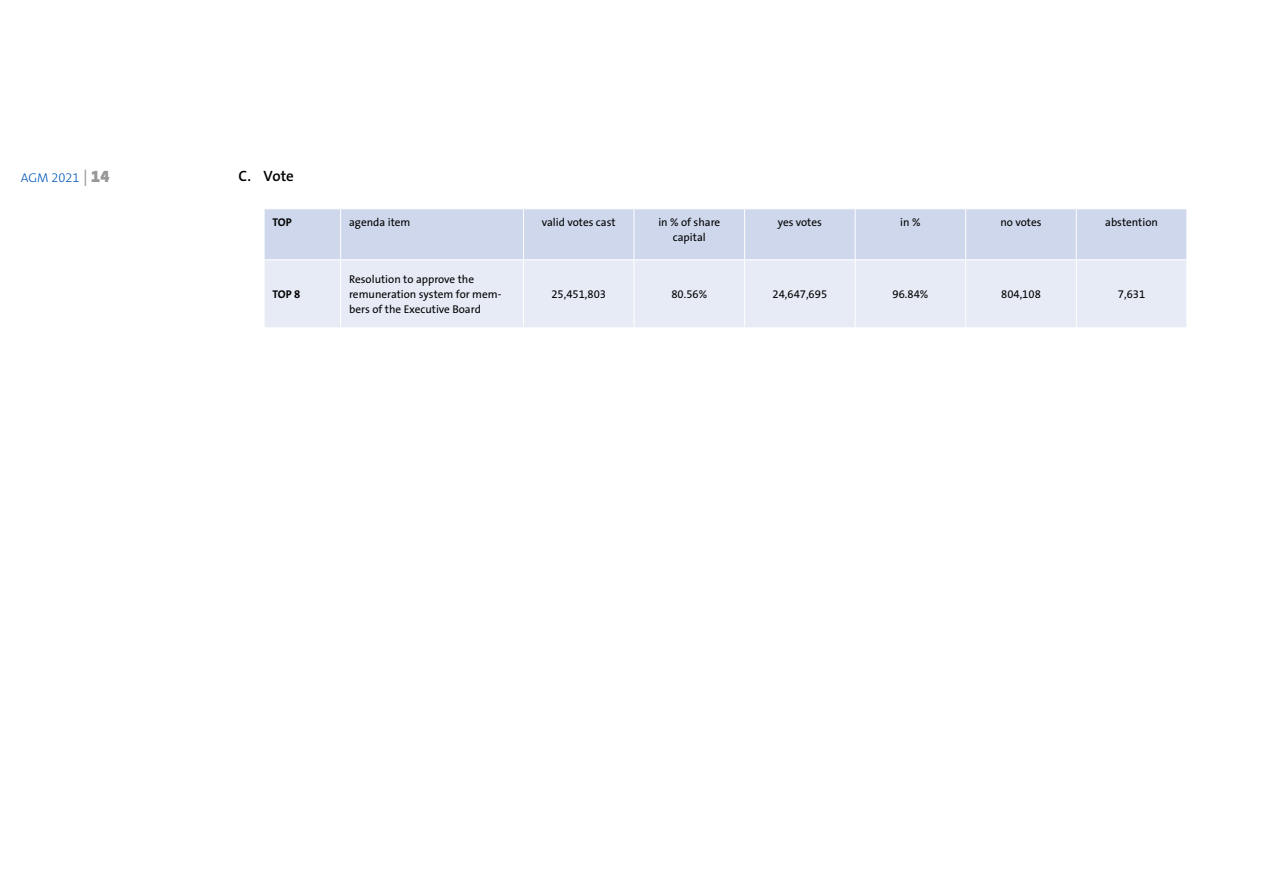
<style>
.page{position:relative;width:1263px;height:893px;background:#fff}
.page>*{position:absolute;margin:0;border:0;box-sizing:border-box;transform-origin:0 0}
.t1{font:15px "The Sans LP6 Se Bld";color:#000}
.t2{font:12.75px "The Sans LP3 Lig";color:#0055b8}
.t3{font:11.25px/14.9px "The Sans LP5 Plain";color:#000;text-align:center}
.t4{font:11.25px "The Sans LP7 Bld";color:#000}
.s1{font-family:"The Sans LP5 Plain";font-size:16.5px;color:#98989a}
.s2{font-family:"The Sans LP9";font-weight:900;font-size:16.5px;color:#98989a}
</style>
<div class="page">
<div style="left:265px;top:209px;width:921px;height:50px;background:#ced7ec"></div>
<div style="left:265px;top:260px;width:921px;height:67px;background:#e7ebf6"></div>
<hr style="left:340px;top:209px;width:1px;height:50px;background:#fff">
<hr style="left:523px;top:209px;width:1px;height:50px;background:#fff">
<hr style="left:634px;top:209px;width:1px;height:50px;background:#fff">
<hr style="left:744px;top:209px;width:1px;height:50px;background:#fff">
<hr style="left:855px;top:209px;width:1px;height:50px;background:#fff">
<hr style="left:965px;top:209px;width:1px;height:50px;background:#fff">
<hr style="left:1076px;top:209px;width:1px;height:50px;background:#fff">
<hr style="left:340px;top:260px;width:1px;height:67px;background:#fff">
<hr style="left:523px;top:260px;width:1px;height:67px;background:#fff">
<hr style="left:634px;top:260px;width:1px;height:67px;background:#fff">
<hr style="left:744px;top:260px;width:1px;height:67px;background:#fff">
<hr style="left:855px;top:260px;width:1px;height:67px;background:#fff">
<hr style="left:965px;top:260px;width:1px;height:67px;background:#fff">
<hr style="left:1076px;top:260px;width:1px;height:67px;background:#fff">
<p class="t2" style="left:21px;top:170px;width:90px">AGM 2021 <span class="s1">|</span> <span class="s2">14</span></p>
<h1 class="t1" style="left:238px;top:166px;width:57px">C. Vote</h1>
<p class="t4" style="left:273px;top:215px;width:21px">TOP</p>
<p class="t3" style="left:349px;top:214px;width:63px">agenda item</p>
<p class="t3" style="left:542px;top:214px;width:75px">valid votes cast</p>
<p class="t3" style="left:658px;top:214px;width:63px">in % of share capital</p>
<p class="t3" style="left:778px;top:214px;width:46px">yes votes</p>
<p class="t3" style="left:900px;top:214px;width:22px">in %</p>
<p class="t3" style="left:1000px;top:214px;width:43px">no votes</p>
<p class="t3" style="left:1105px;top:214px;width:54px">abstention</p>
<p class="t4" style="left:273px;top:287px;width:29px">TOP 8</p>
<p class="t3" style="left:349px;top:272px;width:154px;text-align:left">Resolution to approve the remuneration system for mem&shy;bers of the Executive Board</p>
<p class="t3" style="left:551px;top:287px;width:56px">25,451,803</p>
<p class="t3" style="left:671px;top:287px;width:37px">80.56%</p>
<p class="t3" style="left:772px;top:287px;width:56px">24,647,695</p>
<p class="t3" style="left:892px;top:287px;width:37px">96.84%</p>
<p class="t3" style="left:1001px;top:287px;width:41px">804,108</p>
<p class="t3" style="left:1118px;top:287px;width:29px">7,631</p>
</div>
